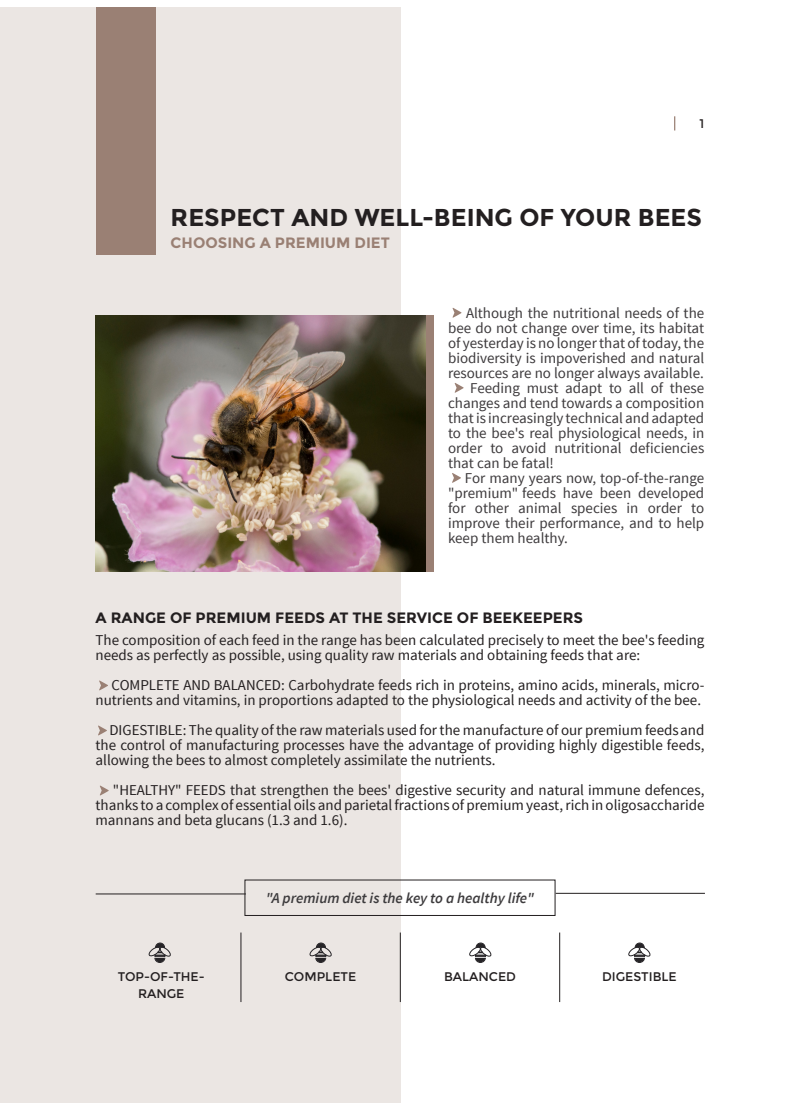
<style>
.page{position:relative;width:801px;height:1110px;background:#fff}
.page>*{position:absolute;margin:0;border:0;box-sizing:border-box;transform-origin:0 0}
.Title_01{font:700 24.38px "Montserrat";color:#231f20}
.t1{font:15px/15px "Source Sans Pro";color:#231f20;text-align:justify}
.t2{font:15px/15px "Source Sans Pro";color:#3d3a3c;text-align:justify}
.Title_03_Left{font:700 15px "Montserrat";color:#231f20}
.Intro_text_01{font:italic 600 15px "Source Sans Pro";color:#3d3b3d}
.Title_03_Left-2{font:700 15px "Montserrat";color:#9a8074}
.Text_02_center{font:12.5px/17.5px "Montserrat";color:#231f20;text-align:center}
</style>
<div class="page">
<div style="left:0;top:7px;width:400px;height:1095px;background:#ebe6e3"></div>
<img style="left:96px;top:315px;width:330px;height:256px">
<div style="left:426px;top:315px;width:7px;height:256px;background:#9a8074"></div>
<div style="left:96px;top:7px;width:60px;height:248px;background:#9a8074"></div>
<svg style="left:674px;top:116px;width:1px;height:14px"></svg>
<svg style="left:99px;top:680px;width:9px;height:10px"></svg>
<svg style="left:98px;top:725px;width:9px;height:10px"></svg>
<svg style="left:100px;top:785px;width:9px;height:10px"></svg>
<svg style="left:452px;top:308px;width:10px;height:9px"></svg>
<svg style="left:455px;top:383px;width:9px;height:9px"></svg>
<svg style="left:452px;top:473px;width:9px;height:9px"></svg>
<hr style="left:96px;top:893px;width:150px;height:1px;background:#231f20">
<hr style="left:556px;top:892px;width:149px;height:1px;background:#231f20">
<hr style="left:241px;top:932px;width:1px;height:69px;background:#231f20">
<hr style="left:400px;top:932px;width:1px;height:69px;background:#231f20">
<hr style="left:559px;top:932px;width:1px;height:69px;background:#231f20">
<svg style="left:148px;top:942px;width:23px;height:21px"></svg>
<svg style="left:309px;top:942px;width:23px;height:21px"></svg>
<svg style="left:469px;top:942px;width:23px;height:21px"></svg>
<svg style="left:628px;top:942px;width:23px;height:21px"></svg>
<p class="Text_02_center" style="left:699px;top:115px;width:6px">1</p>
<p class="Title_01" style="left:171px;top:203px;width:533px">RESPECT AND WELL-BEING OF YOUR BEES</p>
<p class="Title_03_Left-2" style="left:171px;top:234px;width:221px">CHOOSING A PREMIUM DIET</p>
<p class="t2" style="left:448px;top:305px;width:258px;text-indent:18px">Although the nutritional needs of the bee do not change over time, its habitat of yesterday is no longer that of today, the biodiversity is impoverished and natural resources are no longer always available.</p>
<p class="t2" style="left:448px;top:380px;width:258px;text-indent:22px">Feeding must adapt to all of these changes and tend towards a composition that is increasingly technical and adapted to the bee's real physiological needs, in order to avoid nutritional deficiencies that can be fatal!</p>
<p class="t2" style="left:448px;top:470px;width:258px;text-indent:17px">For many years now, top-of-the-range "premium" feeds have been developed for other animal species in order to improve their performance, and to help keep them healthy.</p>
<p class="Title_03_Left" style="left:96px;top:608px;width:489px">A RANGE OF PREMIUM FEEDS AT THE SERVICE OF BEEKEEPERS</p>
<p class="t1" style="left:96px;top:633px;width:610px">The composition of each feed in the range has been calculated precisely to meet the bee's feeding needs as perfectly as possible, using quality raw materials and obtaining feeds that are:</p>
<p class="t1" style="left:96px;top:678px;width:610px;text-align:right">COMPLETE AND BALANCED: Carbohydrate feeds rich in proteins, amino acids, minerals, micro&shy;nutrients and vitamins, in proportions adapted to the physiological needs and activity of the bee.</p>
<p class="t1" style="left:96px;top:723px;width:610px;text-indent:14px">DIGESTIBLE: The quality of the raw materials used for the manufacture of our premium feedsand the control of manufacturing processes have the advantage of providing highly digestible feeds, allowing the bees to almost completely assimilate the nutrients.</p>
<p class="t1" style="left:96px;top:783px;width:610px;text-indent:17px">"HEALTHY" FEEDS that strengthen the bees' digestive security and natural immune defences, thanks to a complex of essential oils and parietal fractions of premium yeast, rich in oligosaccharide mannans and beta glucans (1.3 and 1.6).</p>
<p class="Intro_text_01" style="left:266px;top:888px;width:270px">"A premium diet is the key to a healthy life"</p>
<p class="Text_02_center" style="left:118px;top:967px;width:88px">TOP-OF-THE-<br>RANGE</p>
<p class="Text_02_center" style="left:285px;top:967px;width:73px">COMPLETE</p>
<p class="Text_02_center" style="left:444px;top:967px;width:73px">BALANCED</p>
<p class="Text_02_center" style="left:602px;top:967px;width:76px">DIGESTIBLE</p>
</div>
